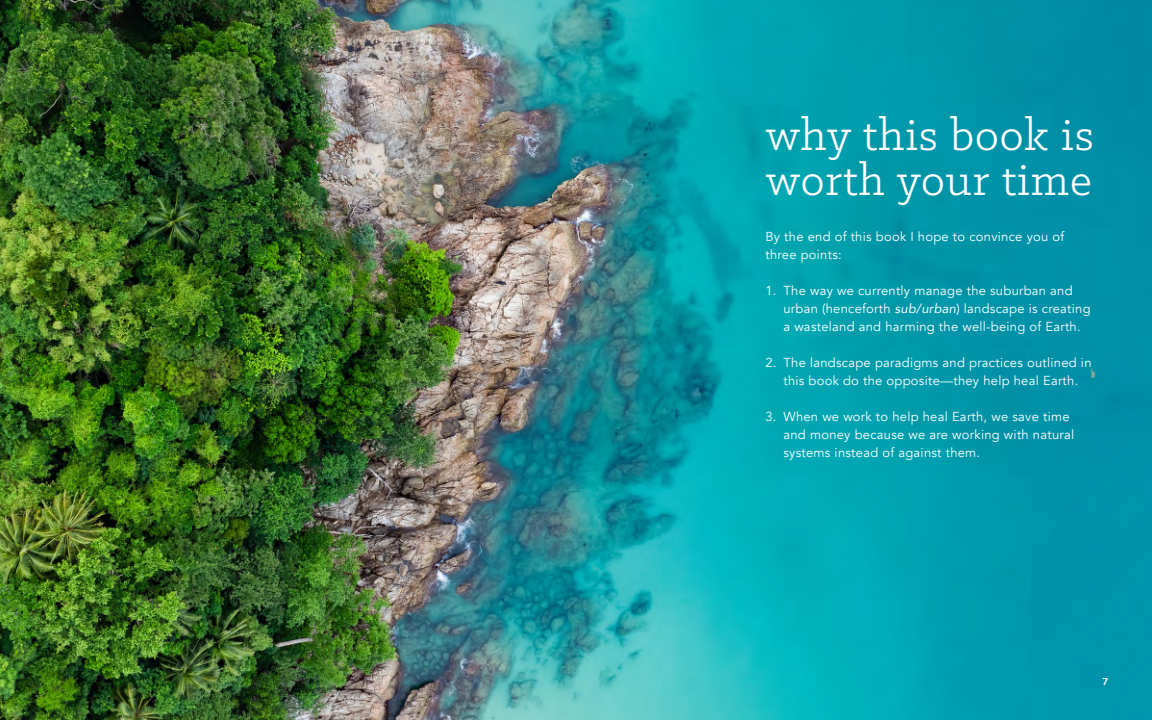
<style>
.page{position:relative;width:1152px;height:720px;background:#fff}
.page>*{position:absolute;margin:0;border:0;box-sizing:border-box;transform-origin:0 0}
.t1{font:48px "Klinic Slab";letter-spacing:.02em;color:#fff}
.t2{font:13px/18px "Avenir";letter-spacing:.02em;color:#fff}
.t3{font:800 10px "Avenir";color:#fff}
.s1{font-style:italic}
</style>
<div class="page">
<img style="left:0;top:0;width:1152px;height:720px">
<p class="t1" style="left:765px;top:104px;width:330px">why this book is</p>
<p class="t1" style="left:765px;top:149px;width:328px">worth your time</p>
<p class="t2" style="left:765px;top:228px;width:300px">By the end of this book I hope to convince you of three points:</p>
<p class="t2" style="left:783px;top:282px;width:309px;text-indent:-18px">1. The way we currently manage the suburban and urban (henceforth <span class="s1">sub/urban</span>) landscape is creating a wasteland and harming the well-being of Earth.</p>
<p class="t2" style="left:765px;top:354px;width:328px;text-align:center">2. The landscape paradigms and practices outlined in this book do the opposite—they help heal Earth.</p>
<p class="t2" style="left:783px;top:408px;width:292px;text-indent:-18px">3. When we work to help heal Earth, we save time and money because we are working with natural systems instead of against them.</p>
<p class="t3" style="left:1103px;top:674px;width:7px">7</p>
</div>
